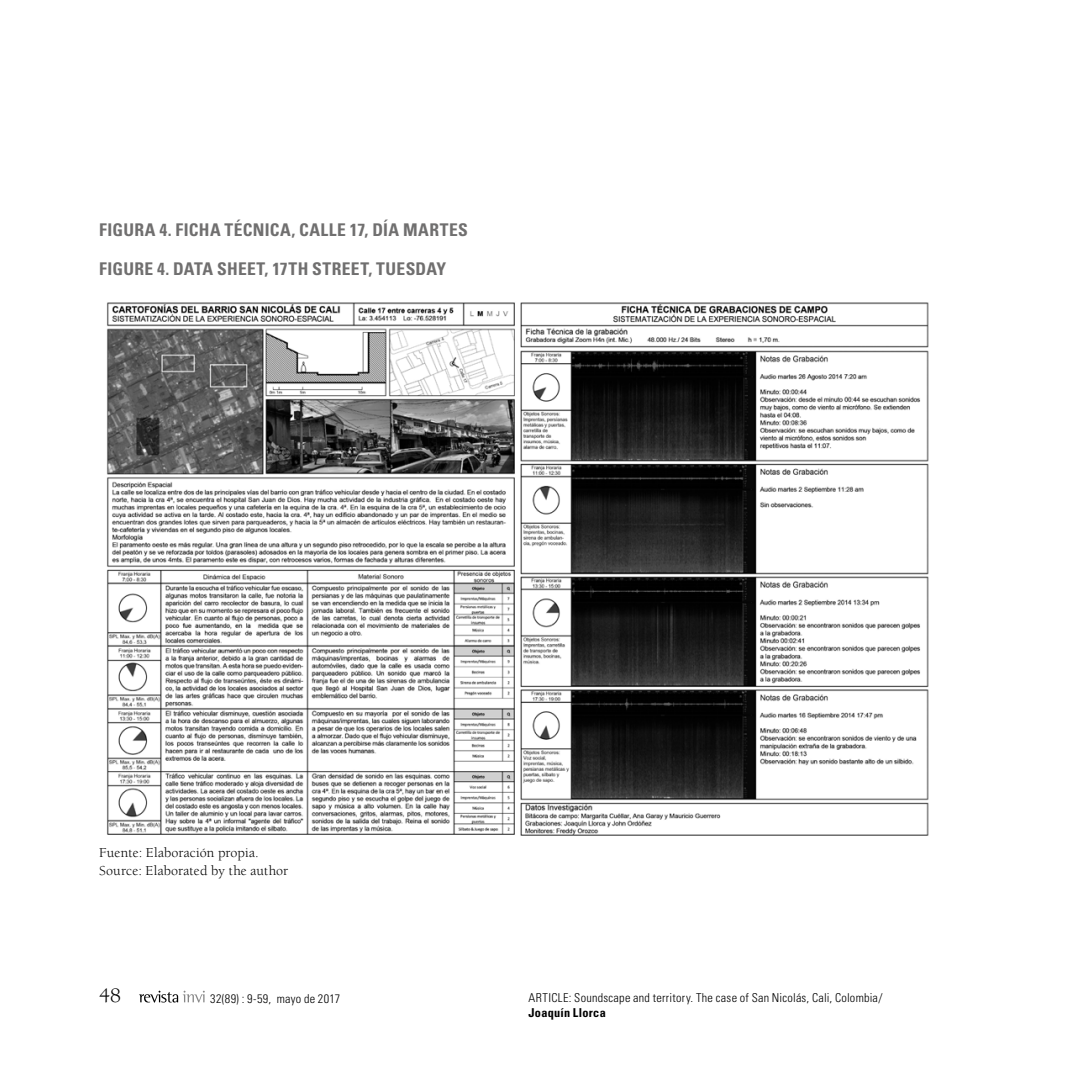
<style>
.page{position:relative;width:1067px;height:1067px;background:#fff}
.page>*{position:absolute;margin:0;border:0;box-sizing:border-box;transform-origin:0 0}
.t1{font:21px "Berkeley Std";color:#000}
.t2{font:700 condensed 17.5px "Univers LT Std";letter-spacing:.015em;color:#706f6f}
.t3{font:14px/17.5px "Berkeley Std";letter-spacing:.01em;color:#000}
.t4{font:300 condensed 12.25px/14.7px "Univers LT Std";letter-spacing:.02em;color:#000}
.s1{font-style:inherit}
.s2{font-weight:700}
</style>
<div class="page">
<svg style="left:139px;top:990px;width:66px;height:12px"></svg>
<img style="left:106px;top:302px;width:823px;height:534px">
<h2 class="t2" style="left:99px;top:219px;width:370px">FIGURA 4. FICHA TÉCNICA, CALLE 17, DÍA MARTES</h2>
<h2 class="t2" style="left:99px;top:258px;width:348px">FIGURE 4. DATA SHEET, 17TH STREET, TUESDAY</h2>
<p class="t3" style="left:99px;top:844px;width:190px">Fuente: Elaboración propia.<br>Source: Elaborated by the author</p>
<h1 class="t1" style="left:99px;top:983px;width:23px">48</h1>
<p class="t4" style="left:210px;top:990px;width:131px">32(89) : 9-59, mayo de 2017</p>
<p class="t4" style="left:528px;top:990px;width:355px"><span class="s1">ARTICLE:</span> Soundscape and territory. The case of San Nicolás, Cali, Colombia/<br><span class="s2">JOAQUÍN LLORCA</span></p>
</div>
